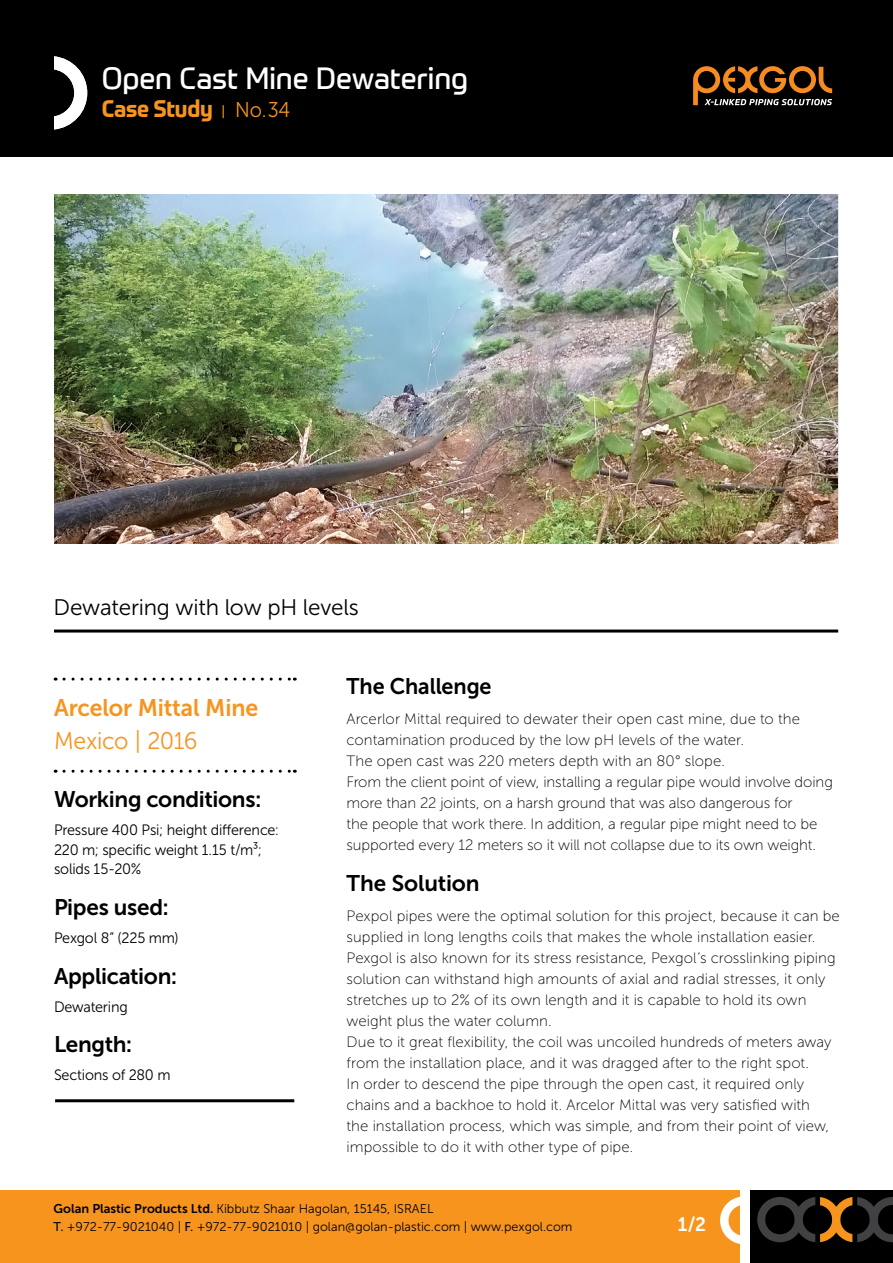
<style>
.page{position:relative;width:893px;height:1263px;background:#fff}
.page>*{position:absolute;margin:0;border:0;box-sizing:border-box;transform-origin:0 0}
.t1{font:30px "Prometo";letter-spacing:-.005em;color:#fff}
.t2{font:24px "Museo Sans 700";letter-spacing:-.005em;color:#f7941e;scale:.96 1}
.t3{font:24px "Museo Sans 300";letter-spacing:-.015em;color:#f7941e;scale:.96 1}
.t4{font:700 23.4px "Prometo";letter-spacing:-.01em;color:#f7941e;scale:.92 1}
.t5{font:22.5px "Museo Sans 700";letter-spacing:-.015em;color:#000}
.t6{font:22.5px "Museo Sans 300";letter-spacing:-.01em;color:#000}
.t7{font:22.5px "Museo Sans 700";letter-spacing:-.015em;color:#000;scale:.96 1}
.t8{font:21.3px "Museo Sans 300";color:#f7941e;scale:.92 1}
.t9{font:19.5px "Museo Sans 700";color:#fff;scale:.96 1}
.t10{font:15px/21px "Museo Sans 100";color:#000}
.t11{font:15px/19.5px "Museo Sans 300";letter-spacing:-.015em;color:#000;scale:.96 1}
.t12{font:13.8px "Museo Sans 300";color:#f7941e;scale:1.35 1}
.t13{font:12.6px "Museo Sans 300";color:#000}
.s1{font-family:"Museo Sans 700"}
.s2{font-family:"Museo Sans 500"}
</style>
<div class="page">
<div style="left:0;top:1190px;width:740px;height:73px;background:#f7941e"></div>
<svg style="left:720px;top:1196px;width:20px;height:48px"></svg>
<div style="left:750px;top:1190px;width:143px;height:73px;background:#000"></div>
<svg style="left:757px;top:1197px;width:136px;height:45px"></svg>
<div style="left:0;top:0;width:893px;height:156px;background:#000"></div>
<svg style="left:54px;top:56px;width:33px;height:73px"></svg>
<svg style="left:693px;top:66px;width:139px;height:39px"></svg>
<hr style="left:54px;top:629px;width:784px;height:3px;background:#000">
<svg style="left:64px;top:770px;width:231px;height:3px"></svg>
<hr style="left:55px;top:1099px;width:239px;height:3px;background:#000">
<svg style="left:64px;top:678px;width:231px;height:3px"></svg>
<img style="left:54px;top:194px;width:783px;height:349px">
<h1 class="t1" style="left:102px;top:60px;width:368px">Open Cast Mine Dewatering</h1>
<h3 class="t4" style="left:102px;top:94px;width:122px">Case Study</h3>
<p class="t12" style="left:221px;top:104px;width:5px">|</p>
<h3 class="t8" style="left:235px;top:98px;width:61px">No.34</h3>
<h3 class="t6" style="left:54px;top:595px;width:307px">Dewatering with low pH levels</h3>
<h2 class="t2" style="left:54px;top:694px;width:214px">Arcelor Mittal Mine</h2>
<h2 class="t3" style="left:54px;top:728px;width:151px">Mexico | 2016</h2>
<h3 class="t5" style="left:54px;top:787px;width:209px">Working conditions:</h3>
<p class="t11" style="left:54px;top:820px;width:236px">Pressure 400 Psi; height difference:<br>220 m; specific weight 1.15 m/ t ;³ solids 15-20%</p>
<h3 class="t5" style="left:54px;top:894px;width:117px">Pipes used:</h3>
<p class="t11" style="left:54px;top:928px;width:131px">Pexgol 8” (225 mm(</p>
<h3 class="t5" style="left:54px;top:963px;width:125px">Application:</h3>
<p class="t11" style="left:54px;top:997px;width:78px">Dewatering</p>
<h3 class="t5" style="left:54px;top:1032px;width:80px">Length:</h3>
<p class="t11" style="left:54px;top:1065px;width:123px">Sections of 280 m</p>
<h3 class="t7" style="left:347px;top:674px;width:153px">The Challenge</h3>
<p class="t10" style="left:347px;top:708px;width:488px">Arcerlor Mittal required to dewater their open cast mine, due to the contamination produced by the low pH levels of the water.<br>The open cast was 220 meters depth with an 80° slope.<br>From the client point of view, installing a regular pipe would involve doing more than 22 joints, on a harsh ground that was also dangerous for<br>the people that work there In. addition a, regular pipe might need to be supported every 12 meters so it will not collapse due to its own weight.</p>
<h3 class="t5" style="left:347px;top:871px;width:135px">The Solution</h3>
<p class="t10" style="left:347px;top:905px;width:495px">Pexpol pipes were the optimal solution for this project, because it can be supplied in long lengths coils that makes the whole installation easier.<br>Pexgol is also known for its stress resistance, Pexgol s’ crosslinking piping solution can withstand high amounts of axial and radial stresses it, only stretches up to 2% of its own length and isit capable to hold its own weight plus the water column.<br>Due to it great flexibility, the coil was uncoiled hundreds of meters away from the installation place, and it was dragged after to the right spot.<br>In order to descend the pipe through the open cast it, required only chains and a backhoe to hold .i t Arcelor Mittal was very satisfied with<br>the installation process, which was simple, and from their point of view, impossible to do it with other type of pipe.</p>
<p class="t13" style="left:54px;top:1202px;width:381px"><span class="s1">Golan Plastic Products Ltd.</span> Kibbutz Shaar Hagolan, 15145, ISRAEL</p>
<p class="t13" style="left:54px;top:1220px;width:520px"><span class="s2">.T</span> +972-77-9021040 | <span class="s2">.F</span> +972-77-9021010 | golan@golan-plastic.com | www.pexgol.com</p>
<h3 class="t9" style="left:678px;top:1213px;width:31px">1/2</h3>
</div>
